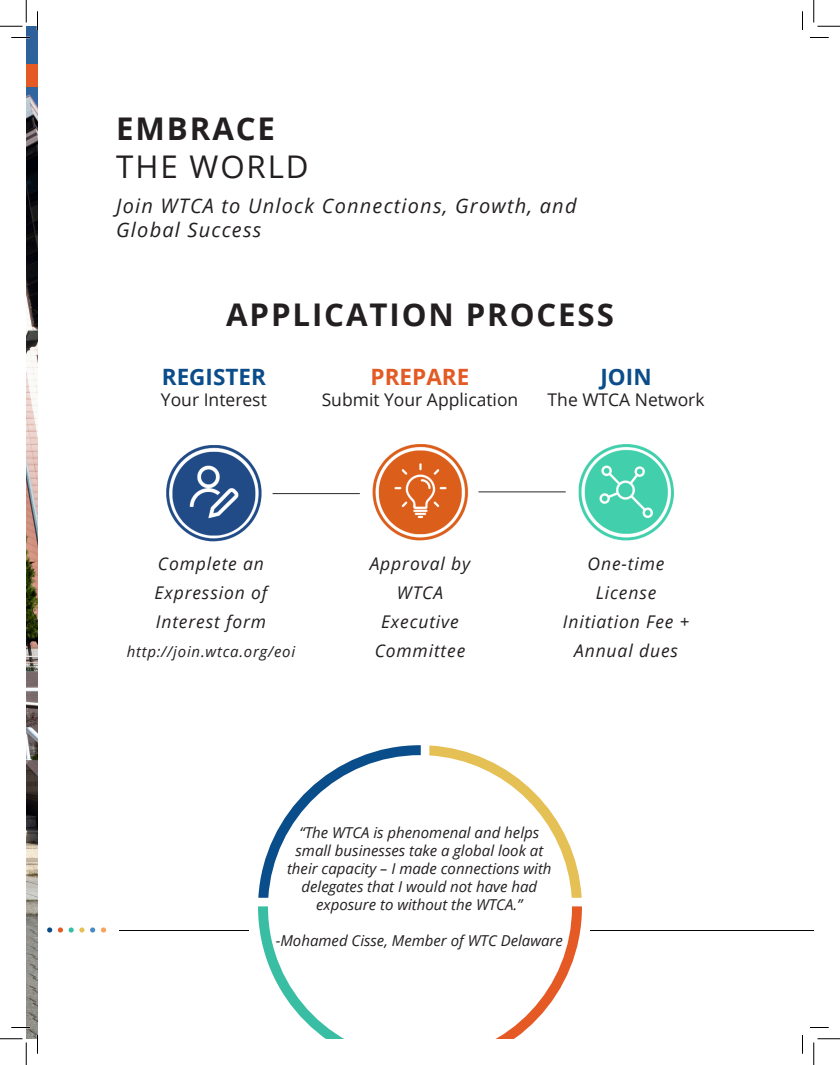
<style>
.page{position:relative;width:840px;height:1065px;background:#fff}
.page>*{position:absolute;margin:0;border:0;box-sizing:border-box;transform-origin:0 0}
.t1{font:700 31.25px "Open Sans";letter-spacing:.06em;color:#231f20}
.t2{font:31.25px/37.5px "Open Sans";letter-spacing:.06em;color:#231f20}
.t3{font:700 22.5px "Open Sans";color:#0a4d8a}
.t4{font:700 22.5px "Open Sans";color:#e35a25}
.t5{font:italic 20px/24px "Open Sans";letter-spacing:.06em;color:#231f20}
.t6{font:italic 17.5px/28.8px "Open Sans";letter-spacing:.05em;color:#231f20;text-align:center}
.t7{font:17.5px "Open Sans";color:#231f20}
.t8{font:italic 15px/18px "Open Sans";color:#231f20;text-align:center}
.t9{font:italic 15px "Open Sans";letter-spacing:.05em;color:#231f20}
.s1{font-weight:700}
</style>
<div class="page">
<img style="left:26px;top:27px;width:12px;height:1011px">
<div style="left:26px;top:64px;width:12px;height:23px;background:#e35a25"></div>
<svg style="left:101px;top:927px;width:5px;height:6px"></svg>
<svg style="left:58px;top:927px;width:5px;height:6px"></svg>
<svg style="left:69px;top:927px;width:15px;height:6px"></svg>
<svg style="left:90px;top:927px;width:5px;height:6px"></svg>
<hr style="left:120px;top:930px;width:694px;height:1px;background:#040503">
<img style="left:166px;top:444px;width:508px;height:98px">
<div style="left:250px;top:923px;width:340px;height:23px;background:#fff"></div>
<svg style="left:258px;top:745px;width:163px;height:153px"></svg>
<svg style="left:429px;top:745px;width:153px;height:153px"></svg>
<svg style="left:495px;top:906px;width:87px;height:133px"></svg>
<svg style="left:258px;top:906px;width:86px;height:133px"></svg>
<svg style="left:11px;top:37px;width:19px;height:1px"></svg>
<svg style="left:810px;top:37px;width:19px;height:1px"></svg>
<svg style="left:11px;top:1027px;width:19px;height:1px"></svg>
<svg style="left:810px;top:1027px;width:19px;height:1px"></svg>
<svg style="left:37px;top:11px;width:1px;height:19px"></svg>
<svg style="left:37px;top:1035px;width:1px;height:19px"></svg>
<svg style="left:802px;top:11px;width:1px;height:19px"></svg>
<svg style="left:802px;top:1035px;width:1px;height:19px"></svg>
<svg style="left:0;top:0;width:27px;height:27px"></svg>
<svg style="left:0;top:1039px;width:27px;height:26px"></svg>
<svg style="left:814px;top:0;width:26px;height:27px"></svg>
<svg style="left:814px;top:1039px;width:26px;height:26px"></svg>
<p class="t2" style="left:116px;top:109px;width:194px"><span class="s1">EMBRACE<br></span>THE WORLD</p>
<p class="t5" style="left:116px;top:193px;width:462px">Join WTCA to Unlock Connections, Growth, and<br>Global Success</p>
<p class="t1" style="left:226px;top:292px;width:389px">APPLICATION PROCESS</p>
<p class="t3" style="left:162px;top:361px;width:106px">REGISTER</p>
<p class="t7" style="left:161px;top:388px;width:107px">Your Interest</p>
<p class="t4" style="left:371px;top:361px;width:100px">PREPARE</p>
<p class="t7" style="left:322px;top:388px;width:198px">Submit Your Application</p>
<p class="t3" style="left:601px;top:361px;width:53px">JOIN</p>
<p class="t7" style="left:548px;top:388px;width:159px">The WTCA Network</p>
<p class="t6" style="left:155px;top:549px;width:114px;text-align:left">Complete an<br>Expression of<br>Interest form</p>
<p class="t9" style="left:127px;top:641px;width:170px">http://join.wtca.org/eoi</p>
<p class="t6" style="left:370px;top:549px;width:102px">Approval by<br>WTCA<br>Executive<br>Committee</p>
<p class="t6" style="left:563px;top:549px;width:128px">One-time<br>License<br>Initiation Fee +</p>
<p class="t6" style="left:574px;top:635px;width:105px">Annual dues</p>
<p class="t8" style="left:287px;top:824px;width:266px">“The WTCA is phenomenal and helps small businesses take a global look at their capacity – I made connections with delegates that I would not have had exposure to without the WTCA.”</p>
<p class="t8" style="left:276px;top:932px;width:289px">-Mohamed Cisse, Member of WTC Delaware</p>
</div>
